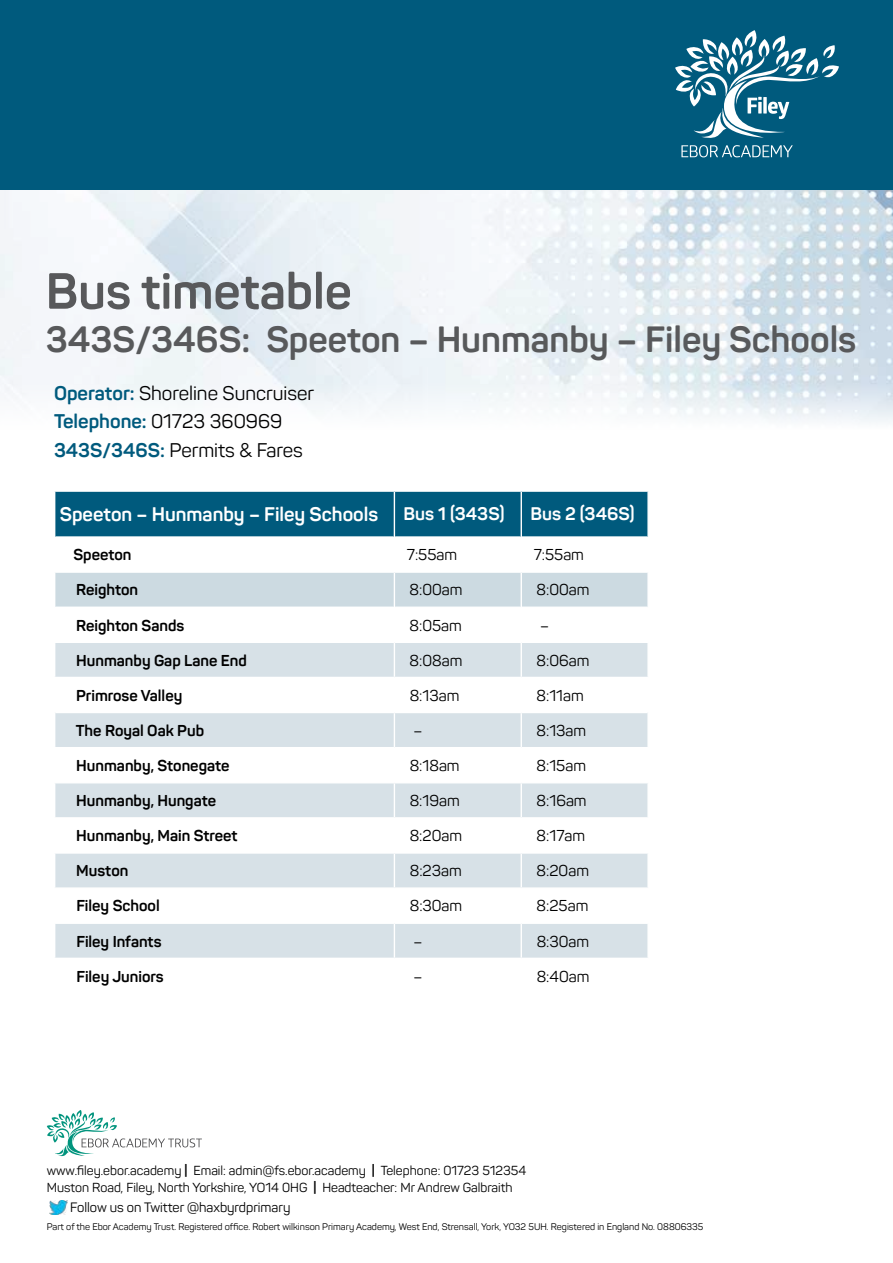
<style>
.page{position:relative;width:893px;height:1263px;background:#fff}
.page>*{position:absolute;margin:0;border:0;box-sizing:border-box;transform-origin:0 0}
.t1{font:700 50.1px "Panton";color:#58595b}
.t2{font:700 36px "Panton";color:#58595b}
.t3{font:19.5px/28.5px "Panton";color:#000}
.t4{font:700 19.35px "Panton";color:#fff}
.t5{font:700 18px "Panton";color:#fff}
.t6{font:700 15.6px "Panton";color:#000}
.t7{font:15.6px "Panton";color:#000}
.t8{font:13.5px "Panton";color:#000}
.t9{font:12.9px/17.2px "Panton";color:#000}
.t10{font:9.45px "Panton";color:#000}
.s1{font-weight:700;color:#005a7d}
.s2{font-weight:700}
</style>
<div class="page">
<img style="left:0;top:189px;width:893px;height:234px">
<div style="left:55px;top:492px;width:592px;height:44px;background:#005a7d"></div>
<div style="left:55px;top:573px;width:592px;height:33px;background:#ccdae1"></div>
<svg style="left:55px;top:643px;width:592px;height:315px;fill:#d7e1e7"></svg>
<hr style="left:394px;top:573px;width:1px;height:34px;background:#fff">
<hr style="left:521px;top:573px;width:1px;height:34px;background:#fff">
<hr style="left:394px;top:643px;width:1px;height:34px;background:#fff">
<hr style="left:521px;top:643px;width:1px;height:34px;background:#fff">
<hr style="left:394px;top:713px;width:1px;height:34px;background:#fff">
<hr style="left:521px;top:713px;width:1px;height:34px;background:#fff">
<hr style="left:394px;top:748px;width:1px;height:34px;background:#fff">
<hr style="left:521px;top:748px;width:1px;height:34px;background:#fff">
<hr style="left:394px;top:783px;width:1px;height:34px;background:#fff">
<hr style="left:521px;top:783px;width:1px;height:34px;background:#fff">
<hr style="left:394px;top:854px;width:1px;height:33px;background:#fff">
<hr style="left:521px;top:854px;width:1px;height:33px;background:#fff">
<hr style="left:394px;top:924px;width:1px;height:34px;background:#fff">
<hr style="left:521px;top:924px;width:1px;height:34px;background:#fff">
<hr style="left:54px;top:747px;width:340px;height:1px;background:#fff">
<hr style="left:54px;top:782px;width:340px;height:1px;background:#fff">
<hr style="left:394px;top:747px;width:127px;height:1px;background:#fff">
<hr style="left:521px;top:747px;width:128px;height:1px;background:#fff">
<hr style="left:394px;top:782px;width:127px;height:1px;background:#fff">
<hr style="left:521px;top:782px;width:128px;height:1px;background:#fff">
<hr style="left:394px;top:492px;width:1px;height:45px;background:#fff">
<hr style="left:521px;top:492px;width:1px;height:45px;background:#fff">
<hr style="left:54px;top:677px;width:340px;height:1px;background:#fff">
<hr style="left:394px;top:677px;width:127px;height:1px;background:#fff">
<hr style="left:521px;top:677px;width:128px;height:1px;background:#fff">
<hr style="left:394px;top:678px;width:1px;height:34px;background:#fff">
<hr style="left:521px;top:678px;width:1px;height:34px;background:#fff">
<hr style="left:55px;top:712px;width:339px;height:1px;background:#fff">
<hr style="left:394px;top:712px;width:127px;height:1px;background:#fff">
<hr style="left:521px;top:712px;width:126px;height:1px;background:#fff">
<hr style="left:54px;top:817px;width:340px;height:1px;background:#fff">
<hr style="left:394px;top:817px;width:127px;height:1px;background:#fff">
<hr style="left:521px;top:817px;width:128px;height:1px;background:#fff">
<hr style="left:394px;top:818px;width:1px;height:34px;background:#fff">
<hr style="left:521px;top:818px;width:1px;height:34px;background:#fff">
<hr style="left:54px;top:852px;width:340px;height:2px;background:#fff">
<hr style="left:394px;top:852px;width:127px;height:2px;background:#fff">
<hr style="left:521px;top:852px;width:128px;height:2px;background:#fff">
<hr style="left:54px;top:887px;width:340px;height:2px;background:#fff">
<hr style="left:394px;top:887px;width:127px;height:2px;background:#fff">
<hr style="left:521px;top:887px;width:128px;height:2px;background:#fff">
<hr style="left:394px;top:889px;width:1px;height:33px;background:#fff">
<hr style="left:521px;top:889px;width:1px;height:33px;background:#fff">
<hr style="left:54px;top:922px;width:340px;height:2px;background:#fff">
<hr style="left:394px;top:922px;width:127px;height:2px;background:#fff">
<hr style="left:521px;top:922px;width:128px;height:2px;background:#fff">
<svg style="left:47px;top:1110px;width:155px;height:47px"></svg>
<img style="left:49px;top:1200px;width:18px;height:15px">
<div style="left:0;top:0;width:893px;height:189px;background:#005a7d"></div>
<svg style="left:675px;top:30px;width:164px;height:127px"></svg>
<h1 class="t1" style="left:46px;top:260px;width:307px">Bus timetable</h1>
<h2 class="t2" style="left:46px;top:317px;width:812px">343S/346S: Speeton – Hunmanby – Filey Schools</h2>
<p class="t3" style="left:54px;top:379px;width:262px"><span class="s1">Operator:</span> Shoreline Suncruiser<br><span class="s1">Telephone:</span> 01723 360969<br><span class="s1">343S/346S:</span> Permits &amp; Fares</p>
<p class="t4" style="left:60px;top:502px;width:320px">Speeton – Hunmanby – Filey Schools</p>
<p class="t5" style="left:403px;top:503px;width:103px">Bus 1 (343S)</p>
<p class="t5" style="left:530px;top:503px;width:106px">Bus 2 (346S)</p>
<p class="t6" style="left:74px;top:545px;width:59px">Speeton</p>
<p class="t7" style="left:407px;top:545px;width:52px">7:55am</p>
<p class="t7" style="left:534px;top:545px;width:52px">7:55am</p>
<p class="t6" style="left:76px;top:580px;width:64px">Reighton</p>
<p class="t7" style="left:410px;top:580px;width:54px">8:00am</p>
<p class="t7" style="left:536px;top:580px;width:54px">8:00am</p>
<p class="t6" style="left:76px;top:615px;width:110px">Reighton Sands</p>
<p class="t7" style="left:410px;top:615px;width:54px">8:05am</p>
<p class="t7" style="left:540px;top:615px;width:10px">–</p>
<p class="t6" style="left:76px;top:650px;width:172px">Hunmanby Gap Lane End</p>
<p class="t7" style="left:410px;top:650px;width:54px">8:08am</p>
<p class="t7" style="left:536px;top:650px;width:54px">8:06am</p>
<p class="t6" style="left:76px;top:685px;width:108px">Primrose Valley</p>
<p class="t7" style="left:410px;top:686px;width:51px">8:13am</p>
<p class="t7" style="left:537px;top:686px;width:49px">8:11am</p>
<p class="t6" style="left:76px;top:721px;width:130px">The Royal Oak Pub</p>
<p class="t7" style="left:413px;top:721px;width:10px">–</p>
<p class="t7" style="left:537px;top:721px;width:51px">8:13am</p>
<p class="t6" style="left:76px;top:756px;width:155px">Hunmanby, Stonegate</p>
<p class="t7" style="left:410px;top:756px;width:51px">8:18am</p>
<p class="t7" style="left:537px;top:756px;width:51px">8:15am</p>
<p class="t6" style="left:76px;top:791px;width:141px">Hunmanby, Hungate</p>
<p class="t7" style="left:410px;top:791px;width:52px">8:19am</p>
<p class="t7" style="left:537px;top:791px;width:52px">8:16am</p>
<p class="t6" style="left:76px;top:826px;width:163px">Hunmanby, Main Street</p>
<p class="t7" style="left:410px;top:826px;width:54px">8:20am</p>
<p class="t7" style="left:537px;top:826px;width:50px">8:17am</p>
<p class="t6" style="left:76px;top:861px;width:54px">Muston</p>
<p class="t7" style="left:410px;top:861px;width:53px">8:23am</p>
<p class="t7" style="left:537px;top:861px;width:54px">8:20am</p>
<p class="t6" style="left:76px;top:896px;width:85px">Filey School</p>
<p class="t7" style="left:410px;top:896px;width:54px">8:30am</p>
<p class="t7" style="left:537px;top:896px;width:53px">8:25am</p>
<p class="t6" style="left:76px;top:931px;width:87px">Filey Infants</p>
<p class="t7" style="left:413px;top:931px;width:10px">–</p>
<p class="t7" style="left:537px;top:931px;width:54px">8:30am</p>
<p class="t6" style="left:76px;top:966px;width:89px">Filey Juniors</p>
<p class="t7" style="left:413px;top:966px;width:10px">–</p>
<p class="t7" style="left:537px;top:966px;width:54px">8:40am</p>
<p class="t9" style="left:47px;top:1162px;width:481px">www.filey.ebor.academy <span class="s2">|</span> Email: admin@fs.ebor.academy <span class="s2">|</span> Telephone: 01723 512354<br>Muston Road, Filey, North Yorkshire, YO14 0HG <span class="s2">|</span> Headteacher: Mr Andrew Galbraith</p>
<p class="t8" style="left:70px;top:1199px;width:222px">Follow us on Twitter @haxbyrdprimary</p>
<p class="t10" style="left:47px;top:1220px;width:658px">Part of the Ebor Academy Trust. Registered office. Robert wilkinson Primary Academy, West End, Strensall, York, YO32 5UH. Registered in England No. 08806335</p>
</div>
